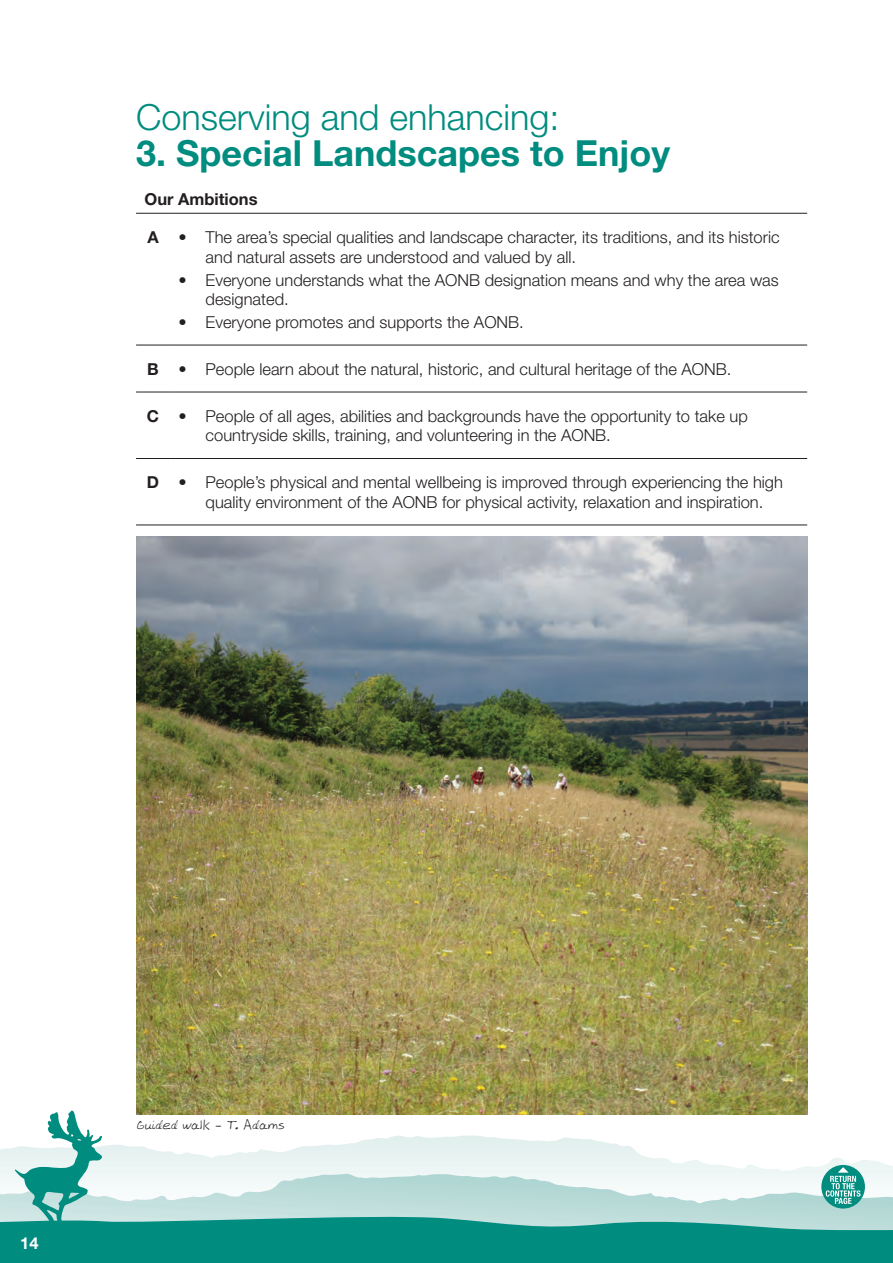
<style>
.page{position:relative;width:893px;height:1263px;background:#fff}
.page>*{position:absolute;margin:0;border:0;box-sizing:border-box;transform-origin:0 0}
.Heading{font:700 36px "Helvetica Neue LT";color:#008c7f}
.Heading-2{font:300 36px "Helvetica Neue LT";color:#008c7f}
.t1{font:300 16.5px/19.5px "Helvetica Neue LT";color:#231f20}
.Body_Text{font:700 16.5px "Helvetica Neue LT";color:#231f20}
.t2{font:700 16.5px "Helvetica Neue LT";color:#fff}
.script_caption{font:13.5px "Allens Hand";letter-spacing:.005em;color:#231f20}
</style>
<div class="page">
<img style="left:136px;top:537px;width:672px;height:573px">
<hr style="left:136px;top:213px;width:34px;height:1px;background:#231f20">
<hr style="left:170px;top:213px;width:637px;height:1px;background:#231f20">
<hr style="left:136px;top:345px;width:34px;height:1px;background:#231f20">
<hr style="left:170px;top:345px;width:637px;height:1px;background:#231f20">
<hr style="left:136px;top:392px;width:34px;height:1px;background:#231f20">
<hr style="left:170px;top:392px;width:637px;height:1px;background:#231f20">
<hr style="left:136px;top:458px;width:34px;height:1px;background:#231f20">
<hr style="left:170px;top:458px;width:637px;height:1px;background:#231f20">
<hr style="left:136px;top:525px;width:34px;height:1px;background:#231f20">
<hr style="left:170px;top:525px;width:637px;height:1px;background:#231f20">
<svg style="left:0;top:1110px;width:893px;height:153px"></svg>
<p class="Heading-2" style="left:136px;top:95px;width:425px">Conserving and enhancing:</p>
<p class="Heading" style="left:136px;top:131px;width:536px">3. Special Landscapes to Enjoy</p>
<p class="Body_Text" style="left:145px;top:189px;width:115px">Our Ambitions</p>
<p class="Body_Text" style="left:147px;top:227px;width:13px">A</p>
<p class="t1" style="left:206px;top:227px;width:575px;text-indent:-27px">• The area’s special qualities and landscape character, its traditions, and its historic and natural assets are understood and valued by all.</p>
<p class="t1" style="left:206px;top:270px;width:575px;text-indent:-27px">• Everyone understands what the AONB designation means and why the area was designated.</p>
<p class="t1" style="left:179px;top:312px;width:347px">• Everyone promotes and supports the AONB.</p>
<p class="Body_Text" style="left:147px;top:359px;width:13px">B</p>
<p class="t1" style="left:179px;top:359px;width:554px">• People learn about the natural, historic, and cultural heritage of the AONB.</p>
<p class="Body_Text" style="left:147px;top:406px;width:14px">C</p>
<p class="t1" style="left:206px;top:406px;width:544px;text-indent:-27px">• People of all ages, abilities and backgrounds have the opportunity to take up countryside skills, training, and volunteering in the AONB.</p>
<p class="Body_Text" style="left:147px;top:472px;width:14px">D</p>
<p class="t1" style="left:179px;top:472px;width:606px;text-align:center">• People’s physical and mental wellbeing is improved through experiencing the high quality environment of the AONB for physical activity, relaxation and inspiration.</p>
<p class="t2" style="left:20px;top:1233px;width:20px">14</p>
<p class="script_caption" style="left:136px;top:1116px;width:150px">Guided walk - T. Adams</p>
</div>
